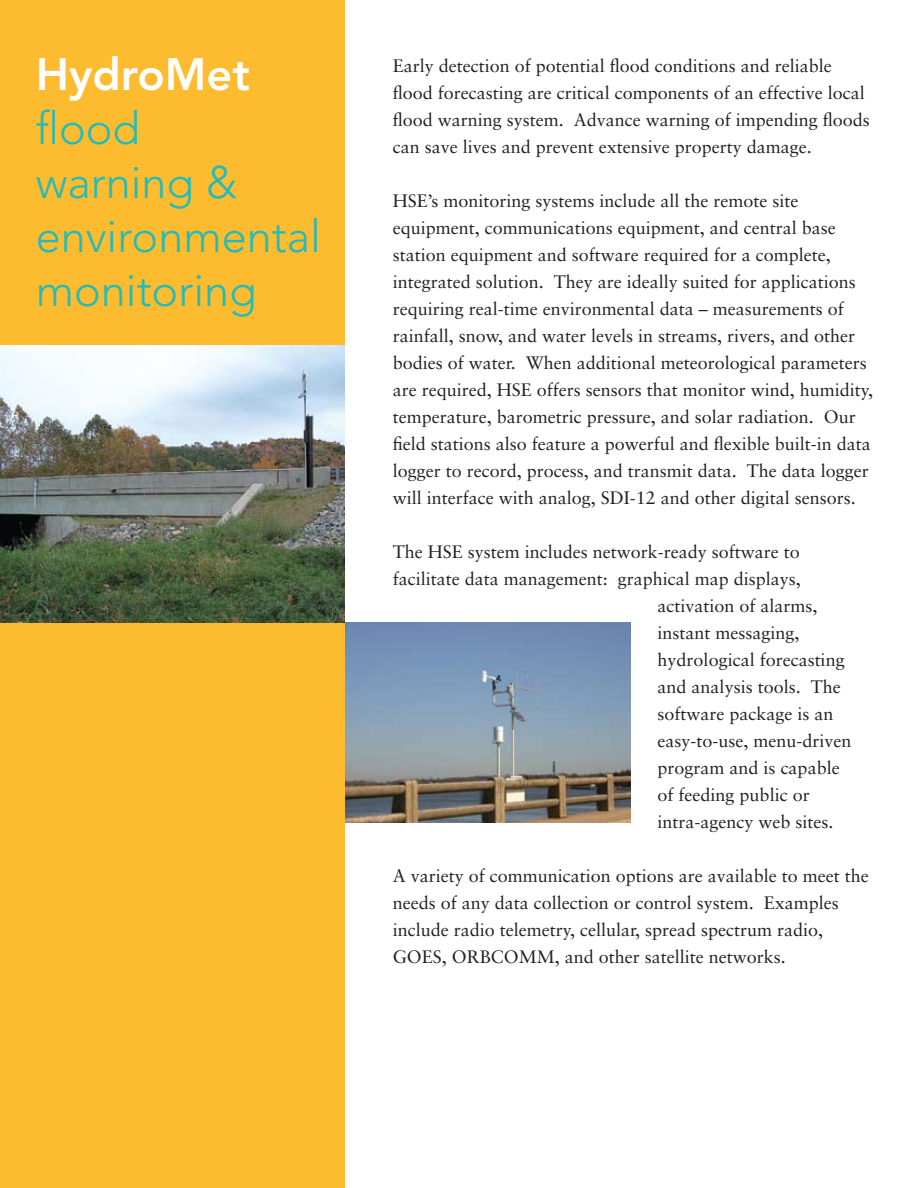
<style>
.page{position:relative;width:918px;height:1188px;background:#fff}
.page>*{position:absolute;margin:0;border:0;box-sizing:border-box;transform-origin:0 0}
.t1{font:300 45px/54px "Avenir";color:#23bcb9}
.t2{font:800 45px "Avenir";color:#fff}
.t3{font:18px/27px "Sabon";color:#231f20}
</style>
<div class="page">
<img style="left:344px;top:623px;width:287px;height:199px">
<div style="left:0;top:0;width:344px;height:1188px;background:#fdbb30"></div>
<img style="left:0;top:345px;width:344px;height:277px">
<h1 class="t2" style="left:36px;top:47px;width:216px">HydroMet</h1>
<h1 class="t1" style="left:36px;top:101px;width:287px">flood<br>warning &amp; environmental monitoring</h1>
<p class="t3" style="left:393px;top:52px;width:479px">Early detection of potential flood conditions and reliable flood forecasting are critical components of an effective local flood warning system. Advance warning of impending floods can save lives and prevent extensive property damage.</p>
<p class="t3" style="left:393px;top:187px;width:482px">HSE’s monitoring systems include all the remote site equipment, communications equipment, and central base station equipment and software required for a complete, integrated solution. They are ideally suited for applications requiring real-time environmental data – measurements of rainfall, snow, and water levels in streams, rivers, and other bodies of water. When additional meteorological parameters are required, HSE offers sensors that monitor wind, humidity, temperature, barometric pressure, and solar radiation. Our field stations also feature a powerful and flexible built-in data logger to record, process, and transmit data. The data logger will interface with analog, SDI-12 and other digital sensors.</p>
<p class="t3" style="left:393px;top:538px;width:409px">The HSE system includes network-ready software to</p>
<p class="t3" style="left:393px;top:565px;width:409px">facilitate data management: graphical map displays,</p>
<p class="t3" style="left:658px;top:592px;width:162px">activation of alarms,</p>
<p class="t3" style="left:658px;top:619px;width:144px">instant messaging,</p>
<p class="t3" style="left:658px;top:646px;width:189px">hydrological forecasting</p>
<p class="t3" style="left:658px;top:673px;width:185px">and analysis tools. The</p>
<p class="t3" style="left:658px;top:700px;width:178px">software package is an</p>
<p class="t3" style="left:658px;top:727px;width:195px">easy-to-use, menu-driven</p>
<p class="t3" style="left:658px;top:754px;width:184px">program and is capable</p>
<p class="t3" style="left:658px;top:781px;width:154px">of feeding public or</p>
<p class="t3" style="left:658px;top:808px;width:178px">intra-agency web sites.</p>
<p class="t3" style="left:393px;top:862px;width:477px">A variety of communication options are available to meet the needs of any data collection or control system. Examples include radio telemetry, cellular, spread spectrum radio, GOES, ORBCOMM, and other satellite networks.</p>
</div>
